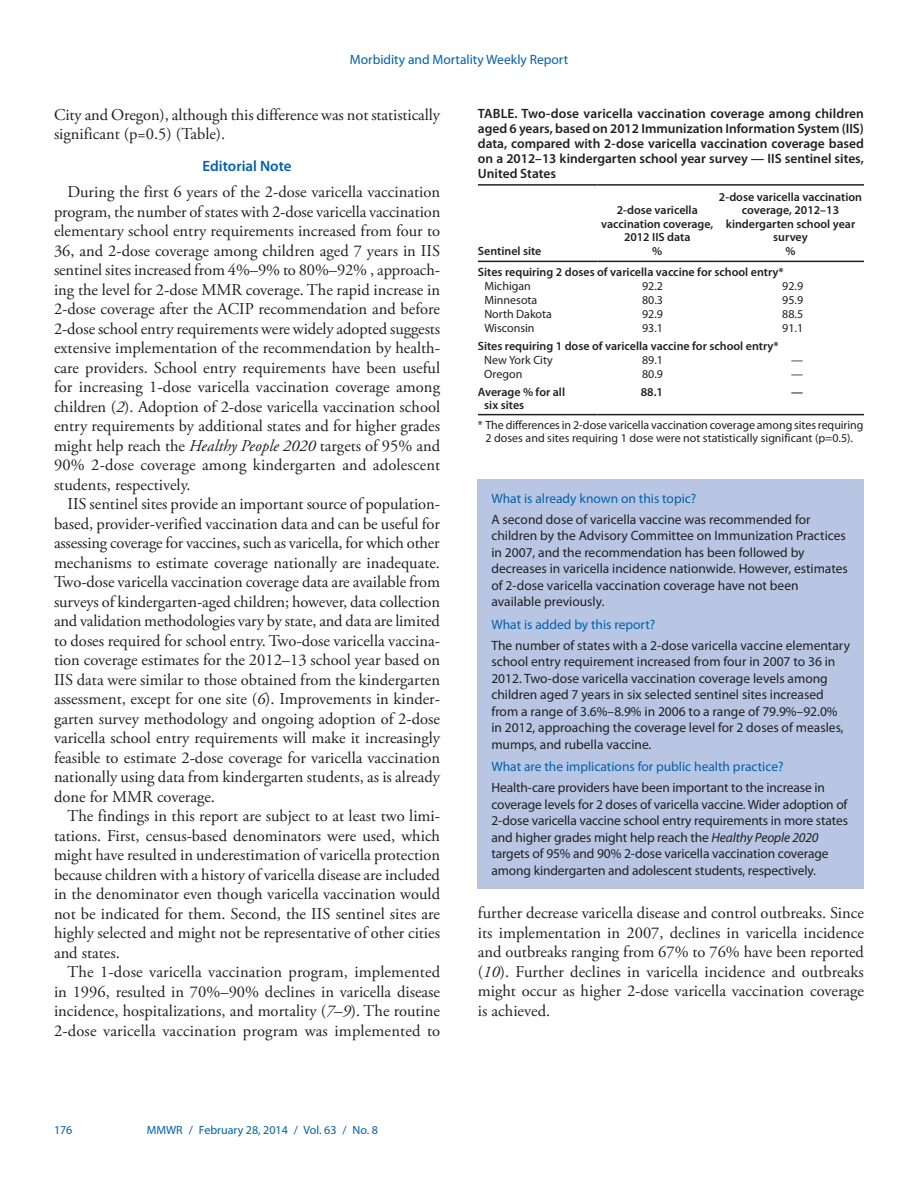
<style>
.page{position:relative;width:918px;height:1188px;background:#fff}
.page>*{position:absolute;margin:0;border:0;box-sizing:border-box;transform-origin:0 0}
.body_copy{font:16.5px/19.5px "Adobe Garamond Pro";color:#231f20;text-align:justify}
.headline3{font:600 15px "Myriad Pro";color:#0161ab}
.fb_answer{font:13.5px/16.5px "Myriad Pro";color:#231f20}
.t1{font:600 13.5px/15px "Myriad Pro";color:#231f20;text-align:justify}
.fb_question{font:13.5px "Myriad Pro";color:#0161ab}
.table_data_8pt_semib{font:600 12px/13.5px "Myriad Pro";color:#231f20;text-align:center}
._8pt_footnote_suppor{font:12px/13.5px "Myriad Pro";letter-spacing:-.005em;color:#231f20;text-align:center}
.table_data_indent_2{font:12px "Myriad Pro";color:#231f20}
.table_data_8pt{font:600 12px "Myriad Pro";color:#231f20}
.table_data_8pt-2{font:12px "Myriad Pro";color:#231f20}
.t2{font:12px "Myriad Pro";color:#0161ab}
.table_data_indent_1{font:600 12px/13.5px "Myriad Pro";color:#231f20}
.s1{font-style:italic}
</style>
<div class="page">
<hr style="left:478px;top:261px;width:119px;height:1px;background:#231f20">
<hr style="left:597px;top:261px;width:120px;height:1px;background:#231f20">
<hr style="left:717px;top:261px;width:147px;height:1px;background:#231f20">
<hr style="left:478px;top:184px;width:119px;height:2px;background:#231f20">
<hr style="left:597px;top:184px;width:120px;height:2px;background:#231f20">
<hr style="left:717px;top:184px;width:147px;height:2px;background:#231f20">
<hr style="left:478px;top:414px;width:119px;height:1px;background:#231f20">
<hr style="left:597px;top:414px;width:120px;height:1px;background:#231f20">
<hr style="left:717px;top:414px;width:147px;height:1px;background:#231f20">
<div style="left:478px;top:479px;width:386px;height:409px;background:#b8c6e3"></div>
<p class="fb_question" style="left:350px;top:51px;width:220px">Morbidity and Mortality Weekly Report</p>
<p class="body_copy" style="left:54px;top:106px;width:388px">City and Oregon), although this difference was not statistically significant (p=0.5) (Table).</p>
<p class="headline3" style="left:202px;top:156px;width:91px">Editorial Note</p>
<p class="body_copy" style="left:54px;top:183px;width:388px;text-indent:13px">During the first 6 years of the 2-dose varicella vaccination program, the number of states with 2-dose varicella vaccination elementary school entry requirements increased from four to 36, and 2-dose coverage among children aged 7 years in IIS sentinel sites increased from 4%–9% to 80%–92% , approach&shy;ing the level for 2-dose MMR coverage. The rapid increase in 2-dose coverage after the ACIP recommendation and before 2-dose school entry requirements were widely adopted suggests extensive implementation of the recommendation by health&shy;care providers. School entry requirements have been useful for increasing 1-dose varicella vaccination coverage among children (<span class="s1">2</span>). Adoption of 2-dose varicella vaccination school entry requirements by additional states and for higher grades might help reach the <span class="s1">Healthy People 2020</span> targets of 95% and 90% 2-dose coverage among kindergarten and adolescent students, respectively.</p>
<p class="body_copy" style="left:54px;top:495px;width:388px;text-indent:13px">IIS sentinel sites provide an important source of population&shy;based, provider-verified vaccination data and can be useful for assessing coverage for vaccines, such as varicella, for which other mechanisms to estimate coverage nationally are inadequate.<br>Two-dose varicella vaccination coverage data are available from surveys of kindergarten-aged children; however, data collection and validation methodologies vary by state, and data are limited to doses required for school entry. Two-dose varicella vaccina&shy;tion coverage estimates for the 2012–13 school year based on IIS data were similar to those obtained from the kindergarten assessment, except for one site (<span class="s1">6</span>). Improvements in kinder&shy;garten survey methodology and ongoing adoption of 2-dose varicella school entry requirements will make it increasingly feasible to estimate 2-dose coverage for varicella vaccination nationally using data from kindergarten students, as is already done for MMR coverage.</p>
<p class="body_copy" style="left:54px;top:807px;width:388px;text-indent:13px">The findings in this report are subject to at least two limi&shy;tations. First, census-based denominators were used, which might have resulted in underestimation of varicella protection because children with a history of varicella disease are included in the denominator even though varicella vaccination would not be indicated for them. Second, the IIS sentinel sites are highly selected and might not be representative of other cities and states.</p>
<p class="body_copy" style="left:54px;top:963px;width:388px;text-indent:13px">The 1-dose varicella vaccination program, implemented in 1996, resulted in 70%–90% declines in varicella disease incidence, hospitalizations, and mortality (<span class="s1">7–9</span>). The routine 2-dose varicella vaccination program was implemented to</p>
<p class="t2" style="left:54px;top:1123px;width:20px">176</p>
<p class="t2" style="left:147px;top:1123px;width:233px">MMWR / February 28, 2014 / Vol. 63 / No. 8</p>
<p class="t1" style="left:478px;top:106px;width:388px">TABLE. Two-dose varicella vaccination coverage among children aged 6 years, based on 2012 Immunization Information System (IIS) data, compared with 2-dose varicella vaccination coverage based on a 2012–13 kindergarten school year survey — IIS sentinel sites, United States</p>
<p class="table_data_8pt_semib" style="left:719px;top:190px;width:145px">2-dose varicella vaccination coverage, 2012–13 kindergarten school year survey<br>%</p>
<p class="table_data_8pt" style="left:478px;top:264px;width:307px">Sites requiring 2 doses of varicella vaccine for school entry*</p>
<p class="table_data_indent_2" style="left:484px;top:278px;width:48px">Michigan</p>
<p class="table_data_8pt-2" style="left:642px;top:278px;width:22px">92.2</p>
<p class="table_data_8pt-2" style="left:782px;top:278px;width:22px">92.9</p>
<p class="table_data_indent_2" style="left:484px;top:292px;width:55px">Minnesota</p>
<p class="table_data_8pt-2" style="left:642px;top:292px;width:22px">80.3</p>
<p class="table_data_8pt-2" style="left:782px;top:292px;width:22px">95.9</p>
<p class="table_data_indent_2" style="left:484px;top:307px;width:69px">North Dakota</p>
<p class="table_data_8pt-2" style="left:642px;top:307px;width:22px">92.9</p>
<p class="table_data_8pt-2" style="left:782px;top:307px;width:22px">88.5</p>
<p class="table_data_indent_2" style="left:484px;top:321px;width:52px">Wisconsin</p>
<p class="table_data_8pt-2" style="left:642px;top:321px;width:22px">93.1</p>
<p class="table_data_8pt-2" style="left:782px;top:321px;width:22px">91.1</p>
<p class="table_data_8pt_semib" style="left:478px;top:339px;width:302px">Sites requiring 1 dose of varicella vaccine for school entry*</p>
<p class="table_data_indent_2" style="left:484px;top:353px;width:70px">New York City</p>
<p class="table_data_8pt-2" style="left:642px;top:353px;width:22px">89.1</p>
<p class="table_data_8pt-2" style="left:791px;top:353px;width:13px">—</p>
<p class="table_data_indent_2" style="left:484px;top:367px;width:40px">Oregon</p>
<p class="table_data_8pt-2" style="left:642px;top:367px;width:22px">80.9</p>
<p class="table_data_8pt-2" style="left:791px;top:367px;width:13px">—</p>
<p class="table_data_indent_1" style="left:484px;top:385px;width:82px;text-indent:-6px">Average % for all six sites</p>
<p class="table_data_8pt_semib" style="left:641px;top:385px;width:24px">88.1</p>
<p class="table_data_8pt_semib" style="left:791px;top:385px;width:13px">—</p>
<p class="_8pt_footnote_suppor" style="left:478px;top:418px;width:387px">* The differences in 2-dose varicella vaccination coverage among sites requiring<br>2 doses and sites requiring 1 dose were not statistically significant (p=0.5).</p>
<p class="table_data_8pt_semib" style="left:601px;top:203px;width:114px">2-dose varicella vaccination coverage,<br>2012 IIS data<br>%</p>
<p class="table_data_8pt_semib" style="left:478px;top:244px;width:65px">Sentinel site</p>
<p class="fb_question" style="left:491px;top:490px;width:206px">What is already known on this topic?</p>
<p class="fb_answer" style="left:491px;top:511px;width:358px">A second dose of varicella vaccine was recommended for children by the Advisory Committee on Immunization Practices in 2007, and the recommendation has been followed by decreases in varicella incidence nationwide. However, estimates of 2-dose varicella vaccination coverage have not been available previously.</p>
<p class="fb_question" style="left:491px;top:616px;width:165px">What is added by this report?</p>
<p class="fb_answer" style="left:491px;top:637px;width:360px">The number of states with a 2-dose varicella vaccine elementary school entry requirement increased from four in 2007 to 36 in 2012. Two-dose varicella vaccination coverage levels among children aged 7 years in six selected sentinel sites increased from a range of 3.6%–8.9% in 2006 to a range of 79.9%–92.0% in 2012, approaching the coverage level for 2 doses of measles, mumps, and rubella vaccine.</p>
<p class="fb_question" style="left:491px;top:758px;width:294px">What are the implications for public health practice?</p>
<p class="fb_answer" style="left:491px;top:779px;width:358px">Health-care providers have been important to the increase in coverage levels for 2 doses of varicella vaccine. Wider adoption of 2-dose varicella vaccine school entry requirements in more states and higher grades might help reach the <span class="s1">Healthy People 2020 </span>targets of 95% and 90% 2-dose varicella vaccination coverage among kindergarten and adolescent students, respectively.</p>
<p class="body_copy" style="left:478px;top:904px;width:388px">further decrease varicella disease and control outbreaks. Since its implementation in 2007, declines in varicella incidence and outbreaks ranging from 67% to 76% have been reported (<span class="s1">10</span>). Further declines in varicella incidence and outbreaks might occur as higher 2-dose varicella vaccination coverage is achieved.</p>
</div>
